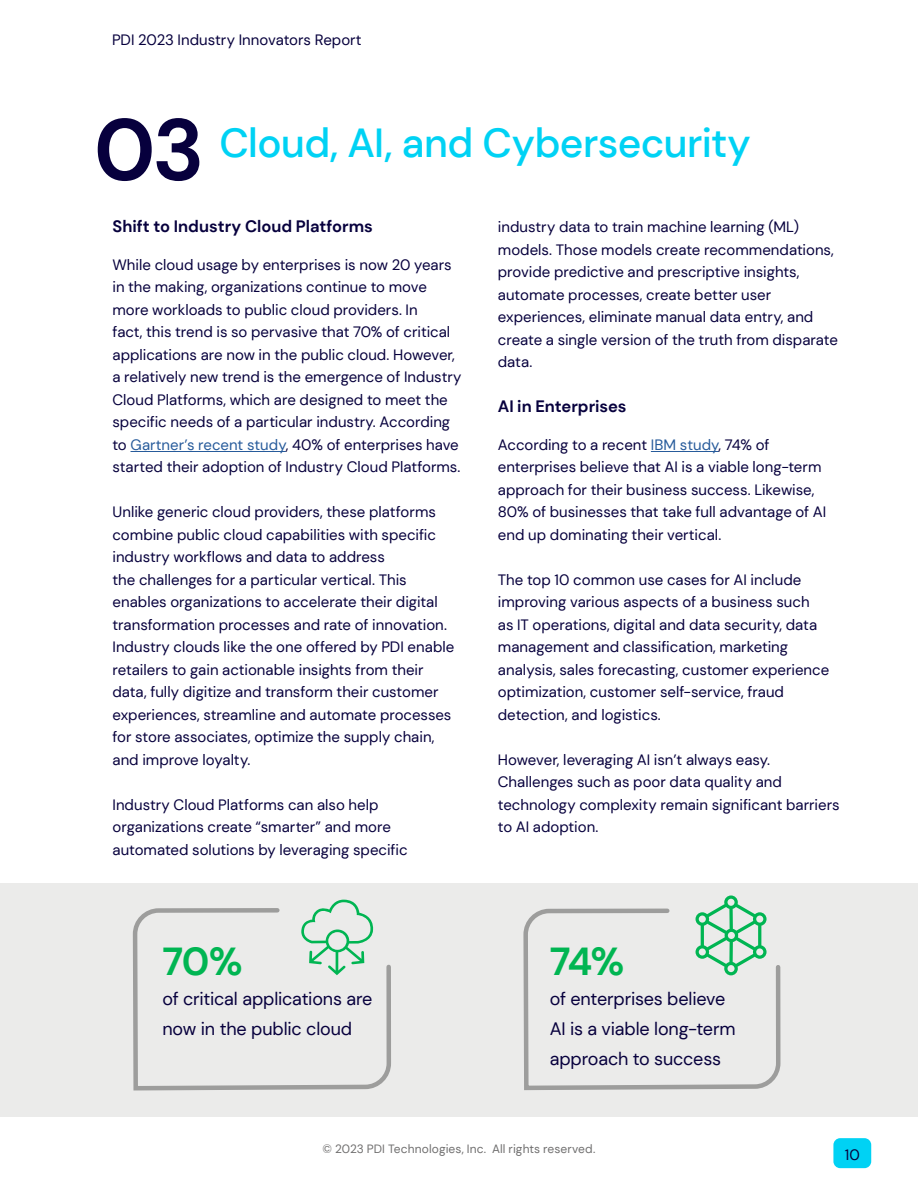
<style>
.page{position:relative;width:918px;height:1188px;background:#fff}
.page>*{position:absolute;margin:0;border:0;box-sizing:border-box;transform-origin:0 0}
.t1{font:700 87px "DM Sans";color:#07003d}
.t2{font:500 40.5px "DM Sans";letter-spacing:-.015em;color:#00d2f4}
.t3{font:700 39px "DM Sans";color:#00b552}
.t4{font:18px/30px "DM Sans";letter-spacing:-.01em;color:#07003d}
.t5{font:700 16.5px "DM Sans";color:#07003d}
.t6{font:15px/22.5px "DM Sans";color:#07003d}
.t7{font:12px "DM Sans";letter-spacing:.005em;color:#706f6f}
.s1{color:#275b9b}
</style>
<div class="page">
<div style="left:0;top:884px;width:918px;height:233px;background:#ebebea"></div>
<svg style="left:521px;top:451px;width:262px;height:640px"></svg>
<hr style="left:651px;top:451px;width:68px;height:1px;background:#275b9b">
<svg style="left:131px;top:451px;width:262px;height:640px"></svg>
<svg style="left:301px;top:900px;width:73px;height:75px"></svg>
<svg style="left:696px;top:895px;width:71px;height:80px"></svg>
<div style="left:833px;top:1138px;width:38px;height:30px;background:#00d2f4;border-radius:7px"></div>
<p class="t6" style="left:112px;top:28px;width:251px">PDI 2023 Industry Innovators Report</p>
<h1 class="t1" style="left:94px;top:95px;width:112px">03</h1>
<h2 class="t2" style="left:219px;top:118px;width:533px">Cloud, AI, and Cybersecurity</h2>
<p class="t5" style="left:112px;top:216px;width:262px">Shift to Industry Cloud Platforms</p>
<p class="t6" style="left:112px;top:253px;width:351px">While cloud usage by enterprises is now 20 years in the making, organizations continue to move more workloads to public cloud providers. In<br>fact, this trend is so pervasive that 70% of critical applications are now in the public cloud. However, a relatively new trend is the emergence of Industry Cloud Platforms, which are designed to meet the specific needs of a particular industry. According to <span class="s1">Gartner’s recent study</span>, 40% of enterprises have started their adoption of Industry Cloud Platforms.</p>
<p class="t6" style="left:112px;top:501px;width:344px">Unlike generic cloud providers, these platforms combine public cloud capabilities with specific industry workflows and data to address<br>the challenges for a particular vertical. This enables organizations to accelerate their digital transformation processes and rate of innovation.<br>Industry clouds like the one offered by PDI enable retailers to gain actionable insights from their data, fully digitize and transform their customer experiences, streamline and automate processes for store associates, optimize the supply chain, and improve loyalty.</p>
<p class="t6" style="left:112px;top:793px;width:297px">Industry Cloud Platforms can also help organizations create “smarter” and more automated solutions by leveraging specific</p>
<h3 class="t3" style="left:162px;top:937px;width:82px">70%</h3>
<p class="t4" style="left:162px;top:984px;width:212px">of critical applications are now in the public cloud</p>
<p class="t6" style="left:498px;top:216px;width:342px">industry data to train machine learning (ML) models. Those models create recommendations, provide predictive and prescriptive insights, automate processes, create better user experiences, eliminate manual data entry, and create a single version of the truth from disparate data.</p>
<p class="t5" style="left:498px;top:396px;width:130px">AI in Enterprises</p>
<p class="t6" style="left:498px;top:433px;width:330px">According to a recent <span class="s1">IBM study</span>, 74% of enterprises believe that AI is a viable long-term approach for their business success. Likewise, 80% of businesses that take full advantage of AI end up dominating their vertical.</p>
<p class="t6" style="left:498px;top:568px;width:333px">The top 10 common use cases for AI include improving various aspects of a business such<br>as IT operations, digital and data security, data management and classification, marketing analysis, sales forecasting, customer experience optimization, customer self-service, fraud detection, and logistics.</p>
<p class="t6" style="left:498px;top:748px;width:343px">However, leveraging AI isn’t always easy.<br>Challenges such as poor data quality and technology complexity remain significant barriers to AI adoption.</p>
<h3 class="t3" style="left:550px;top:937px;width:76px">74%</h3>
<p class="t4" style="left:550px;top:984px;width:187px">of enterprises believe<br>AI is a viable long-term approach to success</p>
<p class="t7" style="left:323px;top:1142px;width:274px">© 2023 PDI Technologies, Inc. All rights reserved.</p>
<p class="t6" style="left:845px;top:1143px;width:17px">10</p>
</div>
